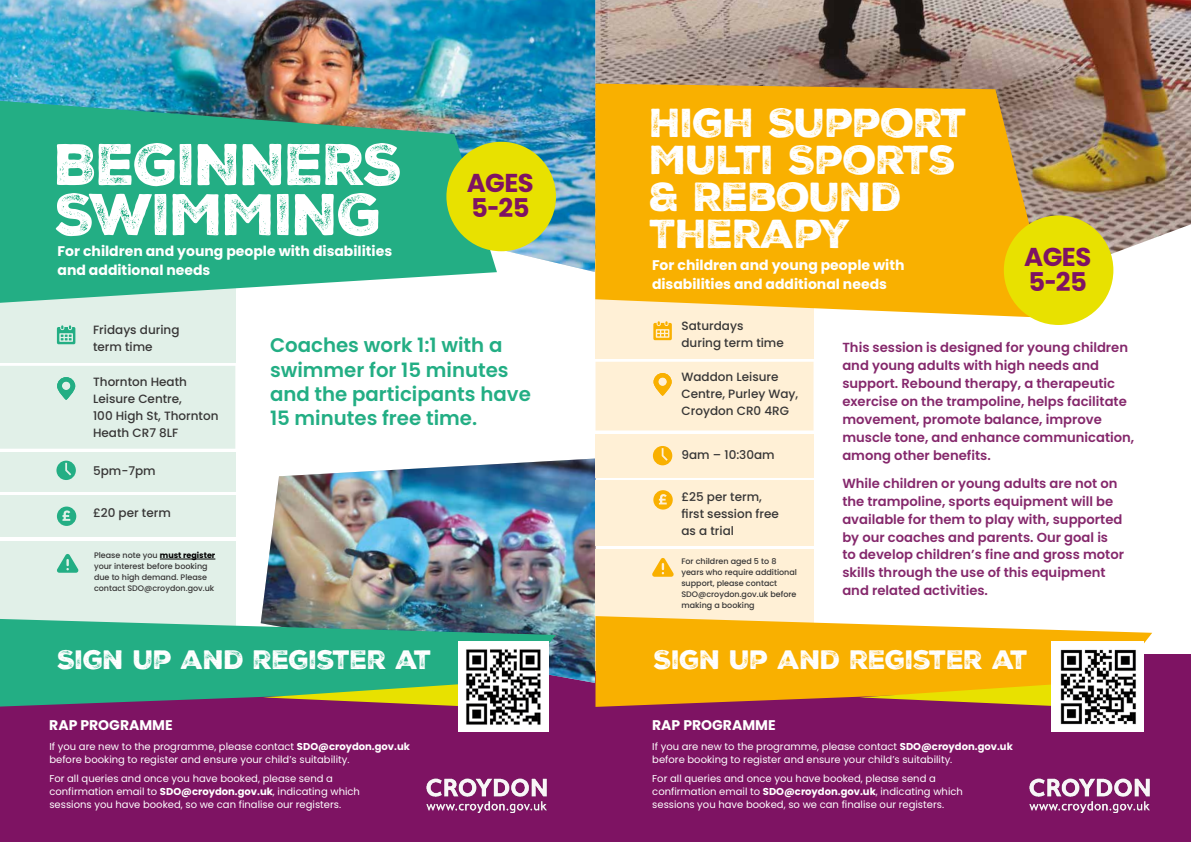
<style>
.page{position:relative;width:1191px;height:842px;background:#fff}
.page>*{position:absolute;margin:0;border:0;box-sizing:border-box;transform-origin:0 0}
.t1{font:56.7px/50px "Nexa Rust Sans Black 2";letter-spacing:-.03em;color:#fff}
.t2{font:39.2px/37px "Nexa Rust Sans Black 2";letter-spacing:-.03em;color:#fff}
.t3{font:25.8px "Nexa Rust Sans Black 2";letter-spacing:-.03em;color:#fff}
.t4{font:700 25.8px/25px "Poppins";letter-spacing:-.02em;color:#7e1363}
.t5{font:600 19.7px/24.2px "Poppins";color:#23ae84}
.t6{font:700 14px/19px "Poppins";color:#fff}
.t7{font:600 13.2px/17.9px "Poppins";color:#85286c}
.t8{font:500 12px/17px "Poppins";color:#373636}
.t9{font:10px/13px "Poppins";color:#fff}
.t10{font:500 8px/11px "Poppins";color:#373636}
.s1{font-weight:700;color:#000}
.s2{font-weight:700}
</style>
<div class="page">
<div style="left:0;top:655px;width:595px;height:187px;background:#7e1363"></div>
<img style="left:0;top:0;width:595px;height:272px">
<img style="left:261px;top:458px;width:334px;height:225px">
<div style="left:0;top:279px;width:235px;height:83px;background:#e1f0e8"></div>
<div style="left:0;top:452px;width:235px;height:40px;background:#e1f0e8"></div>
<div style="left:0;top:496px;width:235px;height:41px;background:#e1f0e8"></div>
<div style="left:0;top:541px;width:235px;height:101px;background:#e1f0e8"></div>
<svg style="left:0;top:101px;width:497px;height:202px;background:#3bb08e"></svg>
<svg style="left:0;top:619px;width:556px;height:87px;background:#30a485"></svg>
<div style="left:446px;top:142px;width:110px;height:109px;background:#e8e100;border-radius:50%"></div>
<svg style="left:263px;top:683px;width:195px;height:23px"></svg>
<div style="left:458px;top:641px;width:90px;height:91px;background:#fff"></div>
<svg style="left:57px;top:325px;width:18px;height:19px"></svg>
<svg style="left:56px;top:461px;width:20px;height:19px"></svg>
<div style="left:0;top:366px;width:235px;height:83px;background:#e1f0e8"></div>
<svg style="left:57px;top:506px;width:19px;height:20px"></svg>
<div style="left:595px;top:655px;width:596px;height:187px;background:#7e1363"></div>
<img style="left:595px;top:0;width:596px;height:280px">
<div style="left:595px;top:259px;width:218px;height:99px;background:#fff0d6"></div>
<div style="left:595px;top:434px;width:218px;height:43px;background:#fff0d6"></div>
<div style="left:595px;top:480px;width:218px;height:66px;background:#fff0d6"></div>
<div style="left:595px;top:549px;width:218px;height:122px;background:#fff0d6"></div>
<svg style="left:595px;top:84px;width:457px;height:234px;background:#f3af10"></svg>
<svg style="left:595px;top:616px;width:557px;height:91px;fill:#f9b000"></svg>
<div style="left:1003px;top:215px;width:110px;height:110px;background:#e8e100;border-radius:50%"></div>
<svg style="left:859px;top:683px;width:192px;height:24px"></svg>
<svg style="left:653px;top:321px;width:19px;height:19px"></svg>
<svg style="left:653px;top:446px;width:19px;height:19px"></svg>
<div style="left:595px;top:362px;width:218px;height:68px;background:#fff0d6"></div>
<svg style="left:653px;top:490px;width:19px;height:20px"></svg>
<img style="left:466px;top:649px;width:75px;height:76px">
<img style="left:1052px;top:641px;width:91px;height:91px">
<img style="left:1029px;top:778px;width:121px;height:34px">
<img style="left:426px;top:778px;width:121px;height:34px">
<hr style="left:160px;top:559px;width:55px;height:1px;background:#000">
<svg style="left:57px;top:554px;width:21px;height:19px"></svg>
<svg style="left:652px;top:558px;width:21px;height:19px"></svg>
<p class="t1" style="left:55px;top:140px;width:350px">BEGINNERS<br>SWIMMING</p>
<p class="t6" style="left:58px;top:242px;width:336px">For children and young people with disabilities and additional needs</p>
<p class="t4" style="left:467px;top:171px;width:69px">AGES<br>5-25</p>
<p class="t2" style="left:650px;top:104px;width:319px">HIGH SUPPORT<br>MULTI SPORTS &amp; REBOUND<br>THERAPY</p>
<p class="t6" style="left:652px;top:256px;width:254px">For children and young people with disabilities and additional needs</p>
<p class="t4" style="left:1024px;top:244px;width:69px">AGES<br>5-25</p>
<p class="t8" style="left:93px;top:322px;width:88px">Fridays during term time</p>
<p class="t8" style="left:93px;top:373px;width:127px">Thornton Heath<br>Leisure Centre,<br>100 High St, Thornton<br>Heath CR7 8LF</p>
<p class="t8" style="left:93px;top:462px;width:64px">5pm-7pm</p>
<p class="t8" style="left:93px;top:504px;width:79px">£20 per term</p>
<p class="t5" style="left:270px;top:334px;width:262px">Coaches work 1:1 with a swimmer for 15 minutes and the participants have<br>15 minutes free time.</p>
<p class="t8" style="left:681px;top:318px;width:104px">Saturdays during term time</p>
<p class="t8" style="left:681px;top:369px;width:118px">Waddon Leisure<br>Centre, Purley Way,<br>Croydon CR0 4RG</p>
<p class="t8" style="left:681px;top:446px;width:95px">9am – 10:30am</p>
<p class="t8" style="left:681px;top:489px;width:99px">£25 per term, first session free as a trial</p>
<p class="t10" style="left:94px;top:550px;width:123px">Please note you <span class="s1">must register </span>your interest before booking due to high demand. Please contact SDO@croydon.gov.uk</p>
<p class="t10" style="left:681px;top:556px;width:117px">For children aged 5 to 8 years who require additional support, please contact<br>SDO@croydon.gov.uk before making a booking</p>
<p class="t7" style="left:842px;top:339px;width:293px">This session is designed for young children and young adults with high needs and support. Rebound therapy, a therapeutic exercise on the trampoline, helps facilitate movement, promote balance, improve muscle tone, and enhance communication, among other benefits.</p>
<p class="t7" style="left:842px;top:474px;width:283px">While children or young adults are not on the trampoline, sports equipment will be available for them to play with, supported by our coaches and parents. Our goal is to develop children’s fine and gross motor skills through the use of this equipment and related activities.</p>
<p class="t3" style="left:57px;top:642px;width:376px">SIGN UP AND REGISTER AT</p>
<p class="t3" style="left:653px;top:642px;width:376px">SIGN UP AND REGISTER AT</p>
<p class="t6" style="left:49px;top:716px;width:125px">RAP PROGRAMME</p>
<p class="t6" style="left:652px;top:716px;width:125px">RAP PROGRAMME</p>
<p class="t9" style="left:49px;top:740px;width:362px">If you are new to the programme, please contact <span class="s2">SDO@croydon.gov.uk </span>before booking to register and ensure your child’s suitability.</p>
<p class="t9" style="left:49px;top:772px;width:312px">For all queries and once you have booked, please send a confirmation email to <span class="s2">SDO@croydon.gov.uk</span>, indicating which sessions you have booked, so we can finalise our registers.</p>
<p class="t9" style="left:652px;top:740px;width:362px">If you are new to the programme, please contact <span class="s2">SDO@croydon.gov.uk </span>before booking to register and ensure your child’s suitability.</p>
<p class="t9" style="left:652px;top:772px;width:312px">For all queries and once you have booked, please send a confirmation email to <span class="s2">SDO@croydon.gov.uk</span>, indicating which sessions you have booked, so we can finalise our registers.</p>
</div>
